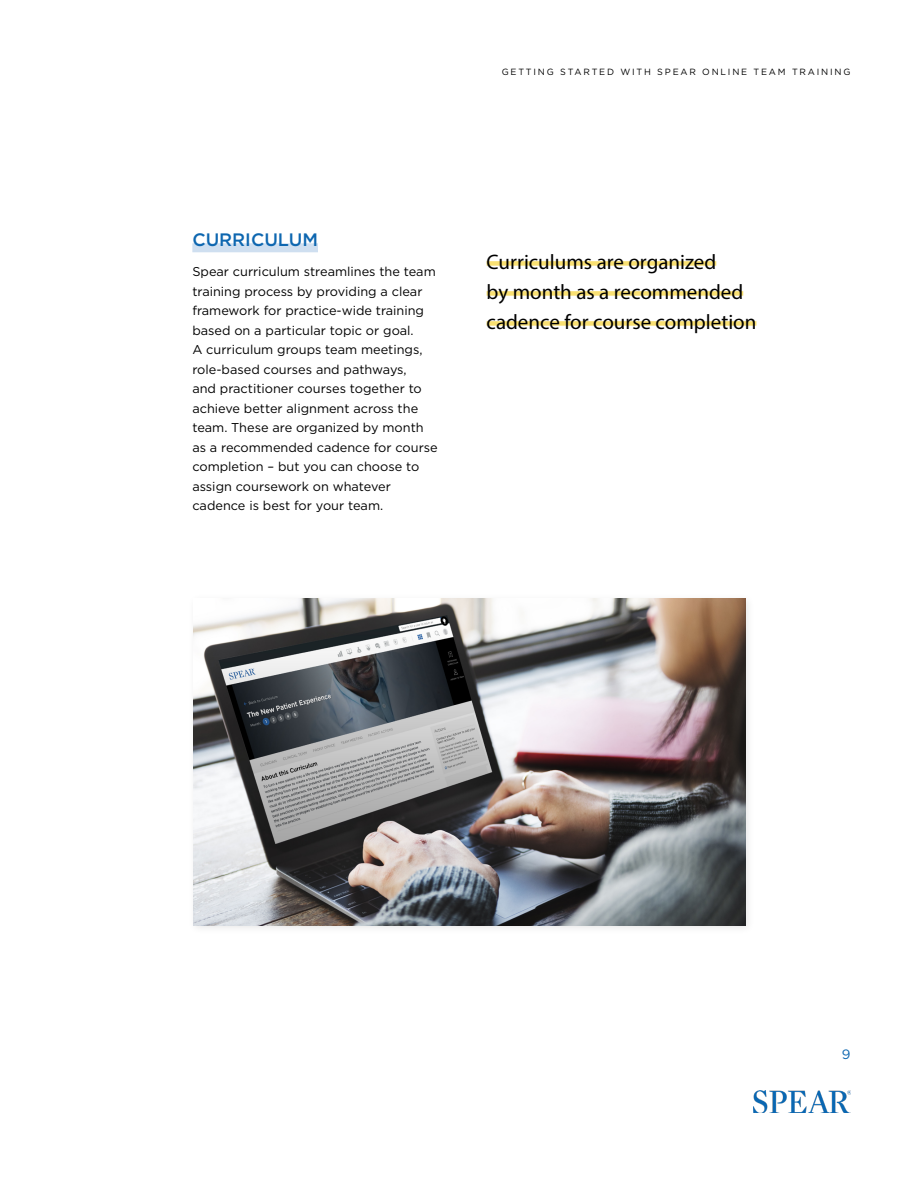
<style>
.page{position:relative;width:918px;height:1188px;background:#fff}
.page>*{position:absolute;margin:0;border:0;box-sizing:border-box;transform-origin:0 0}
.t1{font:21px/30px "Myriad Pro";color:#000}
.t2{font:500 18px "Gotham";color:#0e67b0}
.t3{font:13.5px "Gotham";color:#0e67b0}
.t4{font:12.75px/19.5px "Gotham";color:#000}
.t5{font:9px "Gotham";letter-spacing:.2em;color:#000}
</style>
<div class="page">
<img style="left:753px;top:1091px;width:97px;height:22px">
<div style="left:192px;top:243px;width:126px;height:9px;background:#cfdff0"></div>
<div style="left:187px;top:592px;width:568px;height:343px;background:#000;opacity:.1"></div>
<img style="left:193px;top:598px;width:552px;height:327px">
<div style="left:487px;top:261px;width:229px;height:5px;background:#f9e072"></div>
<div style="left:487px;top:291px;width:256px;height:5px;background:#f9e072"></div>
<div style="left:487px;top:321px;width:269px;height:5px;background:#f9e072"></div>
<p class="t5" style="left:502px;top:66px;width:350px">GETTING STARTED WITH SPEAR ONLINE TEAM TRAINING</p>
<h2 class="t2" style="left:192px;top:228px;width:127px">CURRICULUM</h2>
<p class="t4" style="left:192px;top:262px;width:247px">Spear curriculum streamlines the team training process by providing a clear framework for practice-wide training based on a particular topic or goal.<br>A curriculum groups team meetings, role-based courses and pathways,<br>and practitioner courses together to achieve better alignment across the team. These are organized by month as a recommended cadence for course completion – but you can choose to assign coursework on whatever cadence is best for your team.</p>
<h1 class="t1" style="left:487px;top:247px;width:271px">Curriculums are organized<br>by month as a recommended cadence for course completion</h1>
<p class="t3" style="left:842px;top:1046px;width:10px">9</p>
</div>
